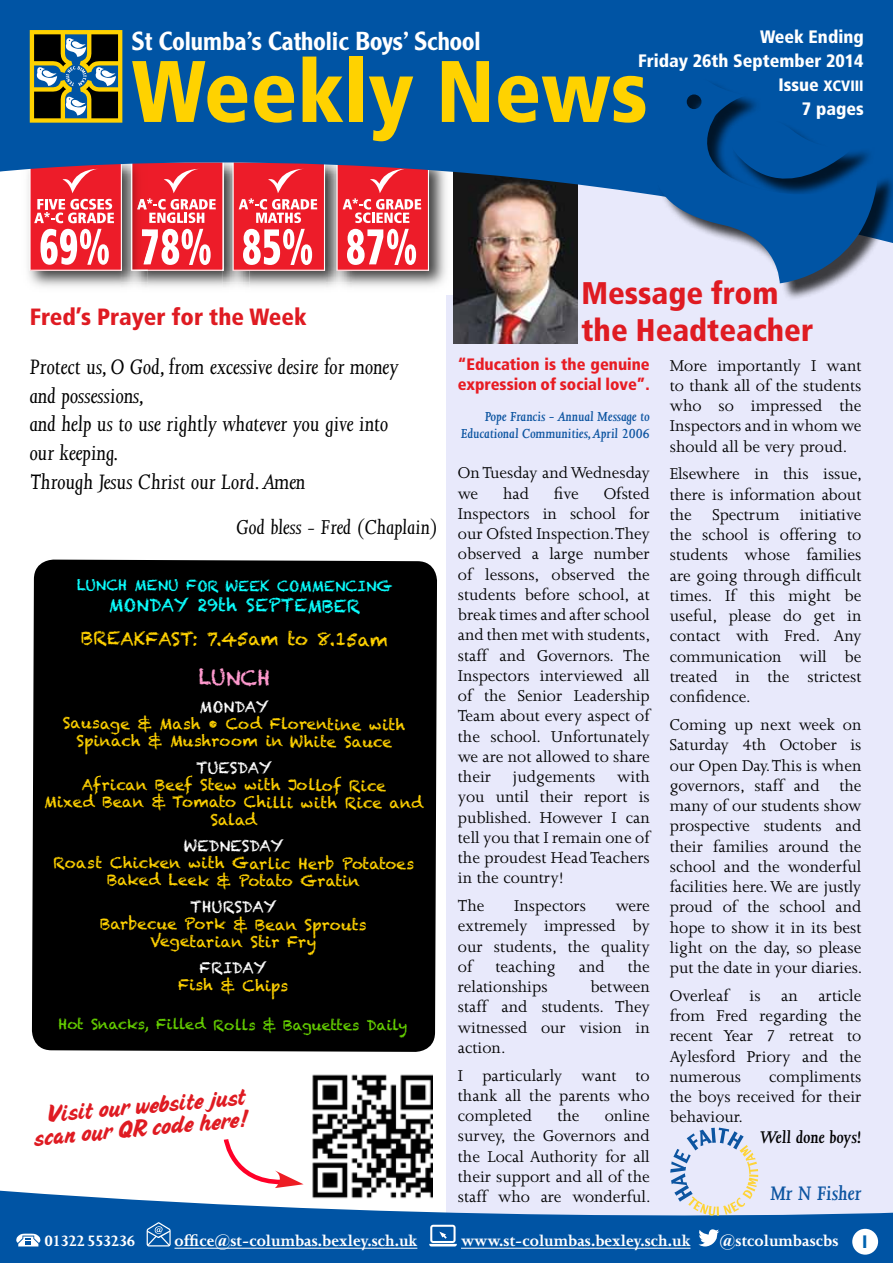
<style>
.page{position:relative;width:893px;height:1263px;background:#fff}
.page>*{position:absolute;margin:0;border:0;box-sizing:border-box;transform-origin:0 0}
.t1{font:900 condensed 87.15px "Frutiger";color:#ffd200}
.t2{font:900 condensed 31.35px/37.3px "Frutiger";color:#df1b22}
.t3{font:500 25.5px "Clearface Gothic LH";color:#fff}
.t4{font:italic 24px/28.8px "Joanna";color:#000}
.t5{font:23.85px/22.4px "Hanway Script DT";color:#df1b22;text-align:center}
.t6{font:900 condensed 23.55px "Frutiger";color:#df1b22}
.t7{font:italic 23.1px "Joanna";color:#000}
.t8{font:italic 600 22.5px "Joanna";color:#0d55a1}
.t9{font:20.85px "Chalkduster";letter-spacing:-.01em;color:#ff9acf}
.t10{font:italic 600 19.5px "Joanna";color:#000}
.t11{font:18px/20.2px "Joanna";color:#000;text-align:justify}
.t12{font:900 condensed 18px/24px "Frutiger";color:#fff;text-align:right}
.t13{font:18px "Chalkduster";letter-spacing:-.04em;color:#ffd200}
.t14{font:18px "Chalkduster";letter-spacing:-.01em;color:#ffd200}
.t15{font:17.55px "Chalkduster";letter-spacing:-.01em;color:#0bffff}
.t16{font:700 17.25px "Joanna";color:#fff}
.t17{font:700 17.25px "Joanna";letter-spacing:-.07em;color:#fff}
.t18{font:900 condensed 16.5px/20.2px "Frutiger";color:#e71c23}
.t19{font:15.45px/17.2px "Chalkduster";letter-spacing:-.01em;color:#ffd200;text-align:center}
.t20{font:15.45px "Chalkduster";letter-spacing:-.01em;color:#fff}
.t21{font:15.3px "Chalkduster";letter-spacing:-.01em;color:#fff}
.t22{font:italic 600 15px/16.5px "Joanna";color:#0d55a1;text-align:right}
.t23{font:900 condensed 15px "Frutiger";color:#fff}
.t24{font:14.7px "Chalkduster";letter-spacing:-.01em;color:#0bffff}
.t25{font:14.4px "Chalkduster";letter-spacing:-.01em;color:#66d200}
.s1{font-size:18px}
.s2{font-family:"Humanist 521 BT";font-size:18.45px;color:#0063b0}
</style>
<div class="page">
<div style="left:32px;top:559px;width:405px;height:493px;background:#000"></div>
<div style="left:446px;top:170px;width:447px;height:1057px;background:#e8e9fb"></div>
<img style="left:28px;top:243px;width:425px;height:52px">
<img style="left:223px;top:243px;width:27px;height:52px">
<img style="left:121px;top:243px;width:27px;height:52px">
<svg style="left:29px;top:243px;width:93px;height:28px"></svg>
<svg style="left:131px;top:243px;width:93px;height:28px"></svg>
<svg style="left:233px;top:243px;width:92px;height:28px"></svg>
<svg style="left:337px;top:243px;width:92px;height:28px"></svg>
<img style="left:453px;top:243px;width:125px;height:100px">
<svg style="left:0;top:0;width:893px;height:243px;background:#3b5893"></svg>
<div style="left:656px;top:79px;width:237px;height:222px;background:#000;opacity:.75"></div>
<svg style="left:623px;top:68px;width:255px;height:215px;fill:#0054a4"></svg>
<svg style="left:30px;top:30px;width:92px;height:93px;background:#6b703f"></svg>
<svg style="left:0;top:1191px;width:893px;height:72px;fill:#0054a4"></svg>
<div style="left:852px;top:1229px;width:26px;height:25px;background:#fff;border-radius:50%"></div>
<hr style="left:174px;top:1248px;width:243px;height:1px;background:#fff">
<hr style="left:461px;top:1248px;width:229px;height:1px;background:#fff">
<svg style="left:16px;top:1233px;width:25px;height:13px"></svg>
<svg style="left:147px;top:1222px;width:24px;height:24px"></svg>
<svg style="left:429px;top:1225px;width:28px;height:21px"></svg>
<svg style="left:698px;top:1229px;width:21px;height:20px"></svg>
<svg style="left:670px;top:1127px;width:88px;height:89px"></svg>
<img style="left:307px;top:1074px;width:126px;height:130px">
<svg style="left:223px;top:1139px;width:81px;height:49px"></svg>
<h3 class="t3" style="left:132px;top:25px;width:350px">St Columba’s Catholic Boys’ School</h3>
<p class="t12" style="left:638px;top:25px;width:227px">Week Ending<br>Friday 26th September 2014</p>
<p class="t23" style="left:778px;top:77px;width:87px"><span class="s1">Issue</span> XCVIII</p>
<h1 class="t1" style="left:132px;top:39px;width:518px">Weekly News</h1>
<p class="t12" style="left:802px;top:97px;width:63px">7 pages</p>
<h3 class="t6" style="left:30px;top:303px;width:279px">Fred’s Prayer for the Week</h3>
<h3 class="t4" style="left:30px;top:352px;width:371px">Protect us, O God, from excessive desire for money and possessions,<br>and help us to use rightly whatever you give into our keeping.<br>Through Jesus Christ our Lord. Amen</h3>
<p class="t7" style="left:236px;top:514px;width:203px">God bless - Fred (Chaplain)</p>
<p class="t24" style="left:77px;top:576px;width:82px">LUNCH Menu</p>
<p class="t24" style="left:186px;top:577px;width:12px">for</p>
<p class="t24" style="left:225px;top:577px;width:169px">WEEK COMMENCING</p>
<p class="t15" style="left:109px;top:595px;width:253px">MonDAY 29th SEPTEMBER</p>
<p class="t14" style="left:81px;top:628px;width:66px">BreAkfast</p>
<p class="t13" style="left:192px;top:628px;width:197px">: 7.45am to 8.15am</p>
<p class="t9" style="left:198px;top:665px;width:74px">LUNCH</p>
<p class="t21" style="left:200px;top:698px;width:71px">MONDAY</p>
<p class="t19" style="left:63px;top:715px;width:344px">Sausage &amp; Mash • Cod Florentine with<br>Spinach &amp; Mushroom in White Sauce</p>
<p class="t20" style="left:196px;top:758px;width:78px">TUESDAY</p>
<p class="t19" style="left:44px;top:776px;width:381px">African Beef Stew with Jollof Rice<br>Mixed Bean &amp; Tomato Chilli with Rice and<br>Salad</p>
<p class="t20" style="left:183px;top:837px;width:102px">WEDNESDAY</p>
<p class="t19" style="left:53px;top:854px;width:363px">Roast Chicken with Garlic Herb Potatoes<br>Baked Leek &amp; Potato Gratin</p>
<p class="t20" style="left:190px;top:898px;width:88px">THURSDAY</p>
<p class="t19" style="left:100px;top:915px;width:268px">Barbecue Pork &amp; Bean Sprouts<br>Vegetarian Stir Fry</p>
<p class="t20" style="left:200px;top:959px;width:69px">FRIDAY</p>
<p class="t19" style="left:178px;top:977px;width:112px">Fish &amp; Chips</p>
<p class="t25" style="left:59px;top:1016px;width:350px">Hot Snacks, Filled Rolls &amp; Baguettes Daily</p>
<h3 class="t5" style="left:32px;top:1104px;width:215px;rotate:-5deg">Visit our website just scan our QR code here!</h3>
<h2 class="t2" style="left:581px;top:274px;width:233px">Message from the Headteacher</h2>
<p class="t18" style="left:458px;top:354px;width:193px">“Education is the genuine expression of social love”.</p>
<p class="t22" style="left:461px;top:409px;width:190px">Pope Francis - Annual Message to<br>Educational Communities, April 2006</p>
<p class="t11" style="left:458px;top:463px;width:193px">On Tuesday and Wednesday we</p>
<p class="t11" style="left:458px;top:483px;width:194px;text-indent:146px">Ofsted Inspectors in school for our Ofsted Inspection. They observed a large number of lessons, observed the students before school, at break times and after school and then met with students, staff and Governors. The Inspectors interviewed all of the Senior Leadership Team about every aspect of the school. Unfortunately we are not allowed to share their judgements with you until their report is published. However I can tell you that I remain one of the proudest Head Teachers in the country!</p>
<p class="t11" style="left:458px;top:896px;width:28px">The</p>
<p class="t11" style="left:514px;top:896px;width:73px">Inspectors</p>
<p class="t11" style="left:503px;top:483px;width:27px">had</p>
<p class="t11" style="left:554px;top:483px;width:26px">five</p>
<p class="t11" style="left:458px;top:896px;width:193px;text-indent:158px">were extremely impressed by our students, the quality of</p>
<p class="t11" style="left:496px;top:956px;width:62px">teaching</p>
<p class="t11" style="left:579px;top:956px;width:27px">and</p>
<p class="t11" style="left:628px;top:956px;width:24px">the</p>
<p class="t11" style="left:458px;top:977px;width:91px">relationships</p>
<p class="t11" style="left:458px;top:977px;width:193px;text-indent:133px">between staff and students. They witnessed our vision in action.</p>
<p class="t11" style="left:458px;top:1065px;width:193px">I particularly want to thank all the parents who completed</p>
<p class="t11" style="left:458px;top:1106px;width:194px;text-indent:147px">online survey, the Governors and the Local Authority for all their support and all of the staff who are wonderful.</p>
<p class="t11" style="left:557px;top:1106px;width:24px">the</p>
<p class="t11" style="left:670px;top:355px;width:193px">More importantly I want to thank all of the students who so impressed the Inspectors and in whom we should all be very proud.</p>
<p class="t11" style="left:670px;top:464px;width:194px">Elsewhere in this issue, there is information about the Spectrum initiative the school is offering to students whose families are going through difficult times. If this might be useful, please do get in contact with Fred. Any communication will be treated in the strictest confidence.</p>
<p class="t11" style="left:670px;top:715px;width:194px">Coming up next week on Saturday 4th October is our Open Day. This is when governors, staff and the many of our students show prospective students and their families around the school and the wonderful facilities here. We are justly proud of the school and hope to show it in its best light on the day, so please put the date in your diaries.</p>
<p class="t11" style="left:670px;top:985px;width:193px">Overleaf is an article from Fred regarding the recent Year 7 retreat to Aylesford Priory and the numerous</p>
<p class="t11" style="left:670px;top:1066px;width:193px;text-indent:99px">compliments the boys received for their behaviour.</p>
<p class="t10" style="left:760px;top:1126px;width:103px">Well done boys!</p>
<p class="t8" style="left:770px;top:1181px;width:93px">Mr N Fisher</p>
<p class="t17" style="left:44px;top:1232px;width:93px">01322 553236</p>
<p class="t16" style="left:174px;top:1232px;width:244px">office@st-columbas.bexley.sch.uk</p>
<p class="t16" style="left:461px;top:1232px;width:231px">www.st-columbas.bexley.sch.uk</p>
<p class="t16" style="left:719px;top:1232px;width:152px">@stcolumbascbs <span class="s2">1</span></p>
</div>
